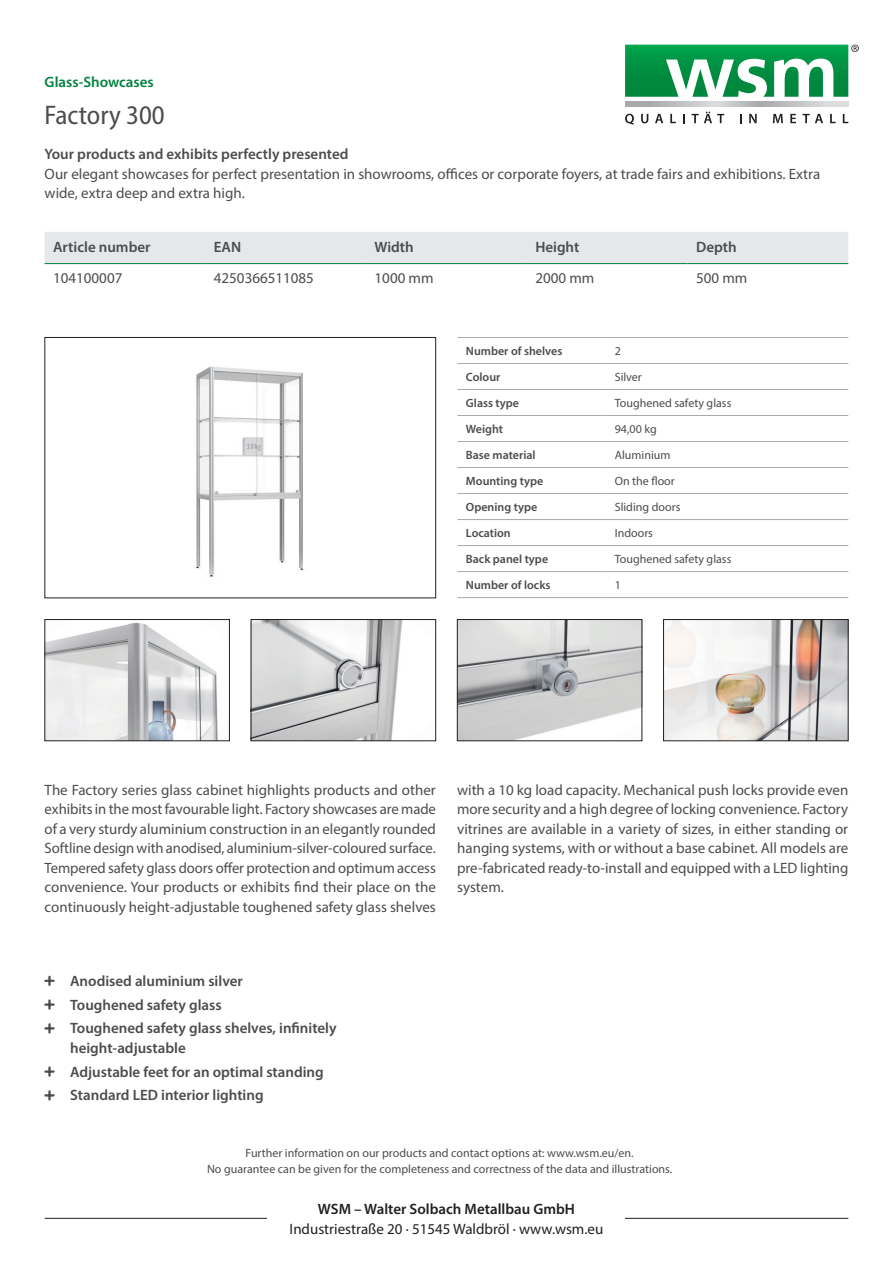
<style>
.page{position:relative;width:893px;height:1263px;background:#fff}
.page>*{position:absolute;margin:0;border:0;box-sizing:border-box;transform-origin:0 0}
.t1{font:semi-condensed 27px "Myriad Pro";color:#4b4c4d}
.t2{font:15px/19.5px "Myriad Pro";color:#4b4c4d;text-align:justify}
.t3{font:600 15px/23.7px "Myriad Pro";color:#4b4c4d}
.t4{font:15px "Myriad Pro";color:#231f20}
.t5{font:600 15px "Myriad Pro";color:#231f20}
.t6{font:600 15px "Myriad Pro";color:#00823d}
.t7{font:12px/16.5px "Myriad Pro";color:#4b4c4d;text-align:center}
.t8{font:600 12px "Myriad Pro";color:#4b4c4d}
</style>
<div class="page">
<img style="left:195px;top:366px;width:109px;height:211px">
<div style="left:45px;top:337px;width:391px;height:261px;border:1px solid #231f20"></div>
<img style="left:47px;top:623px;width:171px;height:116px">
<div style="left:45px;top:619px;width:185px;height:122px;border:1px solid #231f20"></div>
<img style="left:253px;top:621px;width:150px;height:118px">
<div style="left:251px;top:619px;width:185px;height:122px;border:1px solid #231f20"></div>
<img style="left:665px;top:621px;width:181px;height:118px">
<div style="left:663px;top:619px;width:185px;height:122px;border:1px solid #231f20"></div>
<img style="left:459px;top:621px;width:181px;height:118px">
<div style="left:457px;top:619px;width:185px;height:122px;border:1px solid #231f20"></div>
<div style="left:45px;top:232px;width:803px;height:31px;background:#e6e7e9"></div>
<hr style="left:45px;top:263px;width:160px;height:1px;background:#00823d">
<hr style="left:205px;top:263px;width:161px;height:1px;background:#00823d">
<hr style="left:366px;top:263px;width:161px;height:1px;background:#00823d">
<hr style="left:527px;top:263px;width:161px;height:1px;background:#00823d">
<hr style="left:688px;top:263px;width:160px;height:1px;background:#00823d">
<hr style="left:457px;top:337px;width:149px;height:1px;background:#a8a9ad">
<hr style="left:606px;top:337px;width:242px;height:1px;background:#a8a9ad">
<hr style="left:457px;top:363px;width:149px;height:1px;background:#a8a9ad">
<hr style="left:606px;top:363px;width:242px;height:1px;background:#a8a9ad">
<hr style="left:457px;top:389px;width:149px;height:1px;background:#a8a9ad">
<hr style="left:606px;top:389px;width:242px;height:1px;background:#a8a9ad">
<hr style="left:457px;top:415px;width:149px;height:1px;background:#a8a9ad">
<hr style="left:606px;top:415px;width:242px;height:1px;background:#a8a9ad">
<hr style="left:457px;top:441px;width:149px;height:1px;background:#a8a9ad">
<hr style="left:606px;top:441px;width:242px;height:1px;background:#a8a9ad">
<hr style="left:457px;top:467px;width:149px;height:1px;background:#a8a9ad">
<hr style="left:606px;top:467px;width:242px;height:1px;background:#a8a9ad">
<hr style="left:457px;top:493px;width:149px;height:1px;background:#a8a9ad">
<hr style="left:606px;top:493px;width:242px;height:1px;background:#a8a9ad">
<hr style="left:457px;top:519px;width:149px;height:1px;background:#a8a9ad">
<hr style="left:606px;top:519px;width:242px;height:1px;background:#a8a9ad">
<hr style="left:457px;top:545px;width:149px;height:1px;background:#a8a9ad">
<hr style="left:606px;top:545px;width:242px;height:1px;background:#a8a9ad">
<hr style="left:457px;top:571px;width:149px;height:1px;background:#a8a9ad">
<hr style="left:606px;top:571px;width:242px;height:1px;background:#a8a9ad">
<hr style="left:457px;top:597px;width:149px;height:1px;background:#a8a9ad">
<hr style="left:606px;top:597px;width:242px;height:1px;background:#a8a9ad">
<hr style="left:45px;top:1218px;width:803px;height:1px;background:#231f20">
<svg style="left:625px;top:114px;width:9px;height:11px"></svg>
<svg style="left:641px;top:114px;width:7px;height:9px"></svg>
<svg style="left:655px;top:114px;width:8px;height:9px"></svg>
<svg style="left:670px;top:114px;width:6px;height:9px"></svg>
<svg style="left:683px;top:114px;width:2px;height:9px"></svg>
<svg style="left:692px;top:112px;width:32px;height:11px"></svg>
<svg style="left:749px;top:114px;width:8px;height:9px"></svg>
<svg style="left:773px;top:114px;width:10px;height:9px"></svg>
<svg style="left:790px;top:114px;width:6px;height:9px"></svg>
<svg style="left:803px;top:114px;width:20px;height:9px"></svg>
<svg style="left:830px;top:114px;width:6px;height:9px"></svg>
<svg style="left:843px;top:114px;width:5px;height:9px"></svg>
<hr style="left:625px;top:106px;width:223px;height:1px;background:#636366">
<svg style="left:625px;top:102px;width:223px;height:4px"></svg>
<svg style="left:625px;top:45px;width:234px;height:52px"></svg>
<div style="left:268px;top:1203px;width:357px;height:30px;background:#fff"></div>
<p class="t6" style="left:45px;top:72px;width:111px">Glass-Showcases</p>
<h1 class="t1" style="left:45px;top:99px;width:122px">Factory 300</h1>
<p class="t3" style="left:45px;top:142px;width:305px">Your products and exhibits perfectly presented</p>
<p class="t2" style="left:45px;top:164px;width:777px">Our elegant showcases for perfect presentation in showrooms, offices or corporate foyers, at trade fairs and exhibitions. Extra wide, extra deep and extra high.</p>
<p class="t3" style="left:53px;top:234px;width:99px">Article number</p>
<p class="t3" style="left:214px;top:234px;width:29px">EAN</p>
<p class="t3" style="left:375px;top:234px;width:41px">Width</p>
<p class="t3" style="left:535px;top:234px;width:46px">Height</p>
<p class="t3" style="left:696px;top:234px;width:42px">Depth</p>
<p class="t2" style="left:53px;top:268px;width:71px">104100007</p>
<p class="t2" style="left:214px;top:268px;width:102px">4250366511085</p>
<p class="t2" style="left:375px;top:268px;width:60px">1000 mm</p>
<p class="t2" style="left:535px;top:268px;width:60px">2000 mm</p>
<p class="t2" style="left:696px;top:268px;width:53px">500 mm</p>
<p class="t8" style="left:466px;top:343px;width:98px">Number of shelves</p>
<p class="t7" style="left:615px;top:342px;width:8px">2</p>
<p class="t8" style="left:466px;top:369px;width:36px">Colour</p>
<p class="t7" style="left:615px;top:368px;width:29px">Silver</p>
<p class="t8" style="left:466px;top:395px;width:55px">Glass type</p>
<p class="t7" style="left:615px;top:394px;width:118px">Toughened safety glass</p>
<p class="t8" style="left:466px;top:421px;width:39px">Weight</p>
<p class="t7" style="left:615px;top:420px;width:43px">94,00 kg</p>
<p class="t8" style="left:466px;top:447px;width:71px">Base material</p>
<p class="t7" style="left:615px;top:446px;width:57px">Aluminium</p>
<p class="t8" style="left:466px;top:473px;width:79px">Mounting type</p>
<p class="t7" style="left:615px;top:472px;width:62px">On the floor</p>
<p class="t8" style="left:466px;top:499px;width:73px">Opening type</p>
<p class="t7" style="left:615px;top:498px;width:67px">Sliding doors</p>
<p class="t8" style="left:466px;top:525px;width:46px">Location</p>
<p class="t7" style="left:615px;top:524px;width:40px">Indoors</p>
<p class="t8" style="left:466px;top:551px;width:84px">Back panel type</p>
<p class="t7" style="left:615px;top:550px;width:118px">Toughened safety glass</p>
<p class="t8" style="left:466px;top:577px;width:86px">Number of locks</p>
<p class="t7" style="left:615px;top:577px;width:8px">1</p>
<p class="t2" style="left:45px;top:780px;width:393px">The Factory series glass cabinet highlights products and other exhibits in the most favourable light. Factory showcases are made of a very sturdy aluminium construction in an elegantly rounded Softline design with anodised, aluminium-silver-coloured surface.<br>Tempered safety glass doors offer protection and optimum access convenience. Your products or exhibits find their place on the continuously height-adjustable toughened safety glass shelves</p>
<p class="t2" style="left:457px;top:780px;width:393px">with a 10 kg load capacity. Mechanical push locks provide even more security and a high degree of locking convenience. Factory vitrines are available in a variety of sizes, in either standing or hanging systems, with or without a base cabinet. All models are pre-fabricated ready-to-install and equipped with a LED lighting system.</p>
<p class="t3" style="left:70px;top:968px;width:268px">Anodised aluminium silver<br>Toughened safety glass<br>Toughened safety glass shelves, infinitely</p>
<p class="t3" style="left:70px;top:1035px;width:255px">height-adjustable<br>Adjustable feet for an optimal standing<br>Standard LED interior lighting</p>
<p class="t7" style="left:207px;top:1144px;width:467px">Further information on our products and contact options at: www.wsm.eu/en.<br>No guarantee can be given for the completeness and correctness of the data and illustrations.</p>
<p class="t5" style="left:318px;top:1199px;width:259px">WSM – Walter Solbach Metallbau GmbH</p>
<p class="t4" style="left:290px;top:1219px;width:315px">Industriestraße 20 · 51545 Waldbröl · www.wsm.eu</p>
</div>
